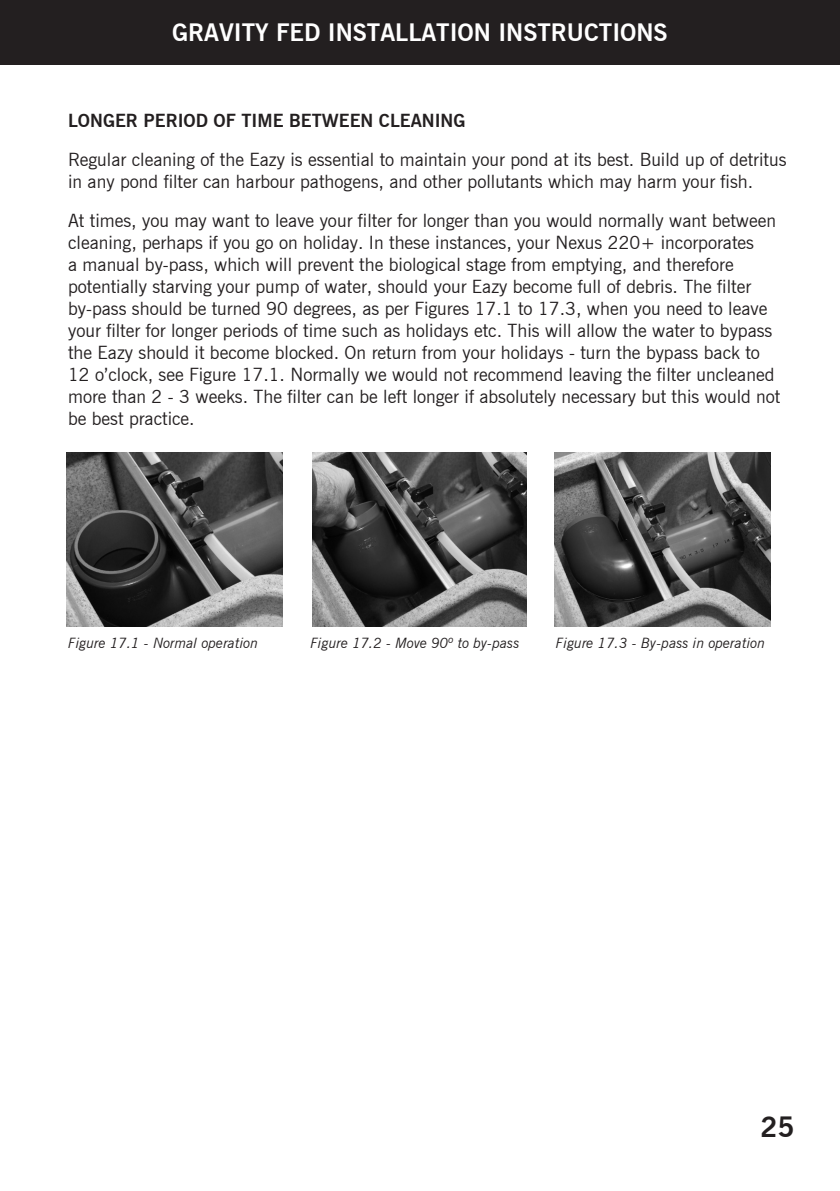
<style>
.page{position:relative;width:840px;height:1191px;background:#fff}
.page>*{position:absolute;margin:0;border:0;box-sizing:border-box;transform-origin:0 0}
.t1{font:700 28px "News Gothic BT";color:#231f20}
.t2{font:700 24px "News Gothic BT";color:#fff}
.t3{font:18px/22px "News Gothic BT";color:#231f20}
.t4{font:700 18px "News Gothic BT";color:#231f20}
.t5{font:italic 14px "News Gothic BT";color:#231f20}
</style>
<div class="page">
<div style="left:0;top:0;width:839px;height:64px;background:#231f20"></div>
<img style="left:66px;top:452px;width:216px;height:175px">
<img style="left:312px;top:452px;width:214px;height:175px">
<img style="left:554px;top:452px;width:215px;height:175px">
<p class="t2" style="left:172px;top:18px;width:496px">GRAVITY FED INSTALLATION INSTRUCTIONS</p>
<p class="t4" style="left:68px;top:110px;width:398px">LONGER PERIOD OF TIME BETWEEN CLEANING</p>
<p class="t3" style="left:68px;top:149px;width:719px">Regular cleaning of the Eazy is essential to maintain your pond at its best. Build up of detritus in any pond filter can harbour pathogens, and other pollutants which may harm your fish.</p>
<p class="t3" style="left:68px;top:210px;width:713px">At times, you may want to leave your filter for longer than you would normally want between cleaning, perhaps if you go on holiday. In these instances, your Nexus 220+ incorporates<br>a manual by-pass, which will prevent the biological stage from emptying, and therefore potentially starving your pump of water, should your Eazy become full of debris. The filter by-pass should be turned 90 degrees, as per Figures 17.1 to 17.3, when you need to leave your filter for longer periods of time such as holidays etc. This will allow the water to bypass the Eazy should it become blocked. On return from your holidays - turn the bypass back to 12 o’clock, see Figure 17.1. Normally we would not recommend leaving the filter uncleaned more than 2 - 3 weeks. The filter can be left longer if absolutely necessary but this would not be best practice.</p>
<p class="t5" style="left:68px;top:634px;width:191px">Figure 17.1 - Normal operation</p>
<p class="t5" style="left:310px;top:634px;width:210px">Figure 17.2 - Move 90º to by-pass</p>
<p class="t5" style="left:555px;top:634px;width:211px">Figure 17.3 - By-pass in operation</p>
<p class="t1" style="left:760px;top:1110px;width:35px">25</p>
</div>
